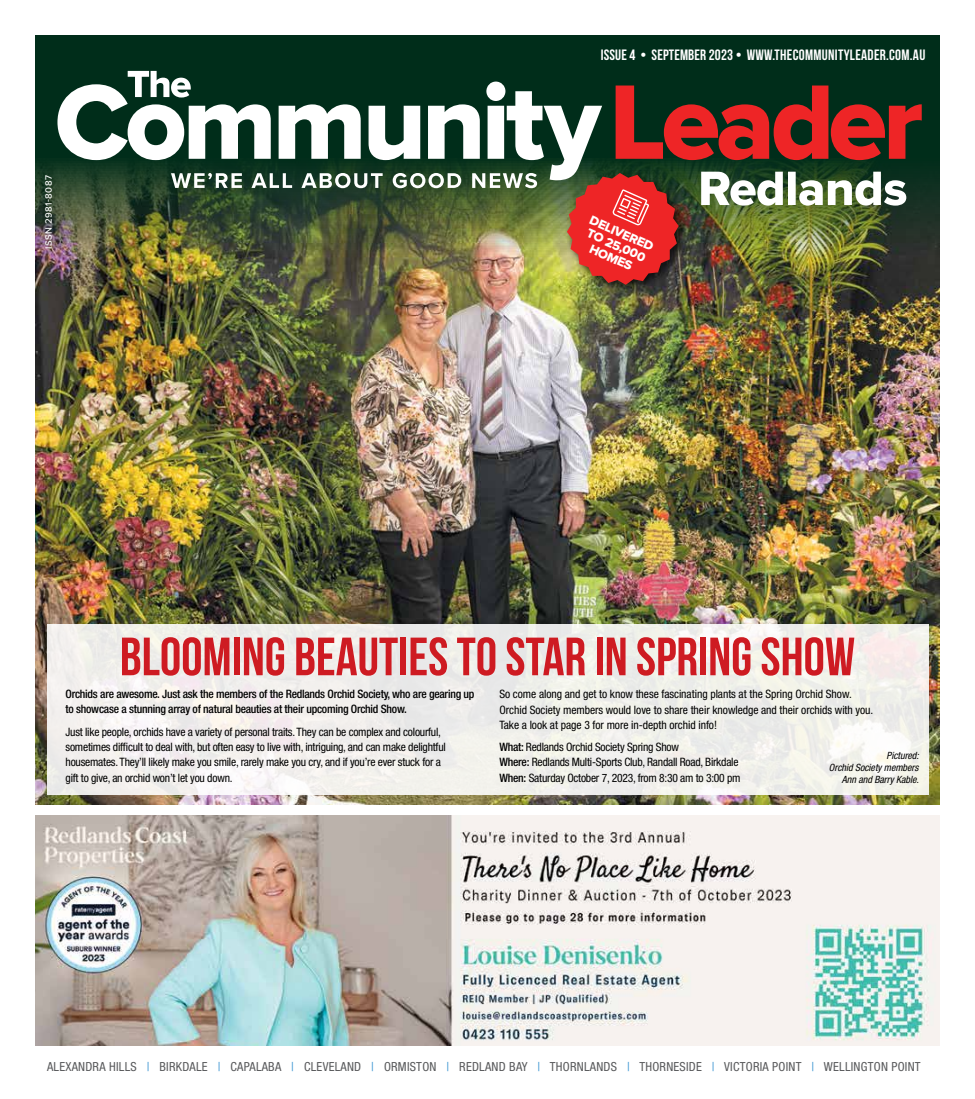
<style>
.page{position:relative;width:975px;height:1099px;background:#fff}
.page>*{position:absolute;margin:0;border:0;box-sizing:border-box;transform-origin:0 0}
.t1{font:53.75px "Bebas Neue";color:#ce1b22}
.t2{font:15px "Bebas Neue";letter-spacing:.02em;color:#fff}
.t3{font:13.12px/13.1px "Proxima Nova Extrabld";color:#fff;text-align:center}
.t4{font:condensed 12.5px "Helvetica Neue LT Pro";letter-spacing:.02em;color:#58595b}
.t5{font:condensed 11.5px/15.2px "Helvetica Neue LT Pro";letter-spacing:-.02em;color:#000}
.t6{font:500 condensed 11.5px/15.2px "Helvetica Neue LT Pro";letter-spacing:-.02em;color:#000}
.t7{font:italic condensed 10px/11.9px "Helvetica Neue LT Pro";letter-spacing:-.005em;color:#000;text-align:right}
.t8{font:500 9.62px "Proxima Nova";letter-spacing:.04em;color:#fff}
.s1{font-weight:500}
.s2{color:#4198d3}
</style>
<div class="page">
<div style="left:35px;top:35px;width:904px;height:769px;background:#002d1a"></div>
<img style="left:35px;top:160px;width:904px;height:644px">
<svg style="left:48px;top:624px;width:881px;height:170px;background:#f0efec"></svg>
<div style="left:563px;top:170px;width:126px;height:125px;background:#000;opacity:.75"></div>
<svg style="left:567px;top:173px;width:111px;height:112px;background:#c3372f"></svg>
<img style="left:35px;top:815px;width:904px;height:230px">
<svg style="left:701px;top:172px;width:205px;height:34px;background:#9aa896"></svg>
<svg style="left:171px;top:180px;width:366px;height:8px;background:#7d8f7f"></svg>
<svg style="left:615px;top:85px;width:306px;height:75px"></svg>
<svg style="left:57px;top:82px;width:545px;height:98px"></svg>
<svg style="left:128px;top:71px;width:63px;height:26px"></svg>
<p class="t8" style="left:41px;top:249px;width:75px;rotate:-90deg">ISSN 2981-8087</p>
<h2 class="t2" style="left:600px;top:47px;width:326px">ISSUE 4 • SEPTEMBER 2023 • WWW.THECOMMUNITYLEADER.COM.AU</h2>
<p class="t3" style="left:593px;top:213px;width:70px;rotate:24deg">DELIVERED<br>TO 25,000<br>HOMES</p>
<h1 class="t1" style="left:120px;top:627px;width:736px">BLOOMING BEAUTIES TO STAR IN SPRING SHOW</h1>
<p class="t6" style="left:66px;top:686px;width:410px">Orchids are awesome. Just ask the members of the Redlands Orchid Society, who are gearing up to showcase a stunning array of natural beauties at their upcoming Orchid Show.</p>
<p class="t5" style="left:66px;top:724px;width:382px">Just like people, orchids have a variety of personal traits. They can be complex and colourful, sometimes difficult to deal with, but often easy to live with, intriguing, and can make delightful housemates. They’ll likely make you smile, rarely make you cry, and if you’re ever stuck for a gift to give, an orchid won’t let you down.</p>
<p class="t5" style="left:499px;top:686px;width:375px">So come along and get to know these fascinating plants at the Spring Orchid Show.<br>Orchid Society members would love to share their knowledge and their orchids with you.<br>Take a look at page 3 for more in-depth orchid info!</p>
<p class="t5" style="left:499px;top:739px;width:242px"><span class="s1">What:</span> Redlands Orchid Society Spring Show<br><span class="s1">Where:</span> Redlands Multi-Sports Club, Randall Road, Birkdale<br><span class="s1">When:</span> Saturday October 7, 2023, from 8:30 am to 3:00 pm</p>
<p class="t7" style="left:828px;top:749px;width:92px">Pictured:<br>Orchid Society members<br>Ann and Barry Kable.</p>
<p class="t4" style="left:47px;top:1059px;width:875px">ALEXANDRA HILLS <span class="s2">|</span> BIRKDALE <span class="s2">|</span> CAPALABA <span class="s2">|</span> CLEVELAND <span class="s2">|</span> ORMISTON <span class="s2">|</span> REDLAND BAY <span class="s2">|</span> THORNLANDS <span class="s2">|</span> THORNESIDE <span class="s2">|</span> VICTORIA POINT <span class="s2">|</span> WELLINGTON POINT</p>
</div>
